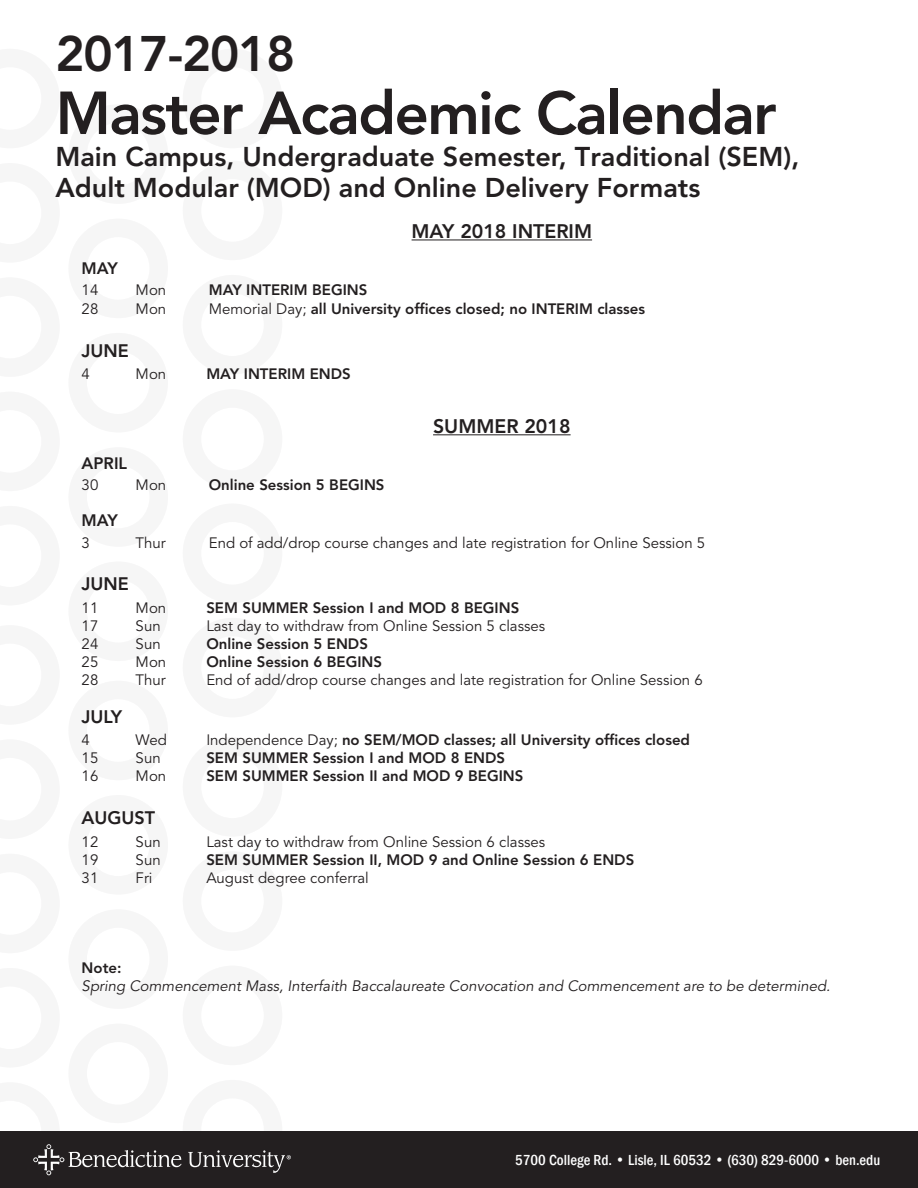
<style>
.page{position:relative;width:918px;height:1188px;background:#fff}
.page>*{position:absolute;margin:0;border:0;box-sizing:border-box;transform-origin:0 0}
.t1{font:800 60px "Avenir LT Std";letter-spacing:-.025em;color:#231f20}
.t2{font:800 49.5px "Avenir LT Std";letter-spacing:-.025em;color:#231f20}
.t3{font:800 27px/31.5px "Avenir LT Std";color:#231f20}
.Semester_Header{font:800 19.5px "Avenir LT Std";color:#231f20}
.t4{font:800 18px "Avenir LT Std";color:#231f20}
.Semester_Header-2{font:800 16.5px "Avenir LT Std";color:#231f20}
.Semester_Header-3{font:800 15px "Avenir LT Std";color:#231f20}
.Semester_Header-4{font:15px "Avenir LT Std";color:#231f20}
.t5{font:italic 15px "Avenir LT Std";color:#231f20}
.t6{font:500 condensed 15px "Franklin Gothic";color:#fff}
.s1{font-weight:400}
</style>
<div class="page">
<div style="left:0;top:1131px;width:918px;height:57px;background:#231f20"></div>
<svg style="left:33px;top:1144px;width:258px;height:31px"></svg>
<hr style="left:412px;top:239px;width:180px;height:1px;background:#231f20">
<hr style="left:433px;top:434px;width:138px;height:1px;background:#231f20">
<p class="t2" style="left:55px;top:25px;width:242px">2017-2018</p>
<p class="t1" style="left:55px;top:78px;width:723px">Master Academic Calendar</p>
<p class="t3" style="left:55px;top:140px;width:745px">Main Campus, Undergraduate Semester, Traditional (SEM),<br>Adult Modular (MOD) and Online Delivery Formats</p>
<p class="Semester_Header" style="left:412px;top:220px;width:182px">MAY 2018 INTERIM</p>
<p class="Semester_Header-2" style="left:82px;top:258px;width:38px">MAY</p>
<p class="Semester_Header-4" style="left:82px;top:282px;width:18px">14</p>
<p class="Semester_Header-4" style="left:136px;top:282px;width:32px">Mon</p>
<p class="Semester_Header-3" style="left:209px;top:281px;width:160px">MAY INTERIM BEGINS</p>
<p class="Semester_Header-4" style="left:82px;top:300px;width:18px">28</p>
<p class="Semester_Header-4" style="left:136px;top:300px;width:32px">Mon</p>
<p class="Semester_Header-3" style="left:209px;top:300px;width:438px"><span class="s1">Memorial Day;</span> all University offices closed; no INTERIM classes</p>
<p class="t4" style="left:82px;top:340px;width:49px">JUNE</p>
<p class="Semester_Header-4" style="left:82px;top:365px;width:10px">4</p>
<p class="Semester_Header-4" style="left:136px;top:365px;width:32px">Mon</p>
<p class="Semester_Header-3" style="left:206px;top:365px;width:146px">MAY INTERIM ENDS</p>
<p class="Semester_Header" style="left:433px;top:415px;width:139px">SUMMER 2018</p>
<p class="Semester_Header-2" style="left:82px;top:453px;width:47px">APRIL</p>
<p class="Semester_Header-4" style="left:82px;top:477px;width:18px">30</p>
<p class="Semester_Header-4" style="left:136px;top:477px;width:32px">Mon</p>
<p class="Semester_Header-3" style="left:209px;top:476px;width:177px">Online Session 5 BEGINS</p>
<p class="Semester_Header-2" style="left:82px;top:511px;width:38px">MAY</p>
<p class="Semester_Header-4" style="left:82px;top:534px;width:10px">3</p>
<p class="Semester_Header-4" style="left:136px;top:534px;width:32px">Thur</p>
<p class="Semester_Header-4" style="left:209px;top:534px;width:498px">End of add/drop course changes and late registration for Online Session 5</p>
<p class="t4" style="left:82px;top:573px;width:49px">JUNE</p>
<p class="Semester_Header-4" style="left:82px;top:599px;width:18px">11</p>
<p class="Semester_Header-4" style="left:136px;top:599px;width:32px">Mon</p>
<p class="Semester_Header-3" style="left:206px;top:599px;width:314px">SEM SUMMER Session I and MOD 8 BEGINS</p>
<p class="Semester_Header-4" style="left:82px;top:617px;width:18px">17</p>
<p class="Semester_Header-4" style="left:136px;top:617px;width:27px">Sun</p>
<p class="Semester_Header-4" style="left:206px;top:617px;width:340px">Last day to withdraw from Online Session 5 classes</p>
<p class="Semester_Header-4" style="left:82px;top:635px;width:18px">24</p>
<p class="Semester_Header-4" style="left:136px;top:635px;width:27px">Sun</p>
<p class="Semester_Header-3" style="left:206px;top:635px;width:163px">Online Session 5 ENDS</p>
<p class="Semester_Header-4" style="left:82px;top:653px;width:18px">25</p>
<p class="Semester_Header-4" style="left:136px;top:653px;width:32px">Mon</p>
<p class="Semester_Header-3" style="left:206px;top:653px;width:177px">Online Session 6 BEGINS</p>
<p class="Semester_Header-4" style="left:82px;top:671px;width:18px">28</p>
<p class="Semester_Header-4" style="left:136px;top:671px;width:32px">Thur</p>
<p class="Semester_Header-4" style="left:206px;top:671px;width:498px">End of add/drop course changes and late registration for Online Session 6</p>
<p class="t4" style="left:82px;top:706px;width:42px">JULY</p>
<p class="Semester_Header-4" style="left:82px;top:731px;width:10px">4</p>
<p class="Semester_Header-4" style="left:136px;top:731px;width:33px">Wed</p>
<p class="Semester_Header-3" style="left:206px;top:731px;width:485px"><span class="s1">Independence Day;</span> no SEM/MOD classes; all University offices closed</p>
<p class="Semester_Header-4" style="left:82px;top:749px;width:18px">15</p>
<p class="Semester_Header-4" style="left:136px;top:749px;width:27px">Sun</p>
<p class="Semester_Header-3" style="left:206px;top:749px;width:300px">SEM SUMMER Session I and MOD 8 ENDS</p>
<p class="Semester_Header-4" style="left:82px;top:767px;width:18px">16</p>
<p class="Semester_Header-4" style="left:136px;top:767px;width:32px">Mon</p>
<p class="Semester_Header-3" style="left:206px;top:767px;width:319px">SEM SUMMER Session II and MOD 9 BEGINS</p>
<p class="t4" style="left:82px;top:807px;width:75px">AUGUST</p>
<p class="Semester_Header-4" style="left:82px;top:833px;width:18px">12</p>
<p class="Semester_Header-4" style="left:136px;top:833px;width:27px">Sun</p>
<p class="Semester_Header-4" style="left:206px;top:833px;width:340px">Last day to withdraw from Online Session 6 classes</p>
<p class="Semester_Header-4" style="left:82px;top:851px;width:18px">19</p>
<p class="Semester_Header-4" style="left:136px;top:851px;width:27px">Sun</p>
<p class="Semester_Header-3" style="left:206px;top:851px;width:429px">SEM SUMMER Session II, MOD 9 and Online Session 6 ENDS</p>
<p class="Semester_Header-4" style="left:82px;top:869px;width:18px">31</p>
<p class="Semester_Header-4" style="left:136px;top:869px;width:18px">Fri</p>
<p class="Semester_Header-4" style="left:206px;top:869px;width:164px">August degree conferral</p>
<p class="Semester_Header-3" style="left:82px;top:959px;width:41px">Note:</p>
<p class="t5" style="left:82px;top:977px;width:750px">Spring Commencement Mass, Interfaith Baccalaureate Convocation and Commencement are to be determined.</p>
<p class="t6" style="left:515px;top:1150px;width:367px">5700 College Rd. • Lisle, IL 60532 • (630) 829-6000 • ben.edu</p>
</div>
